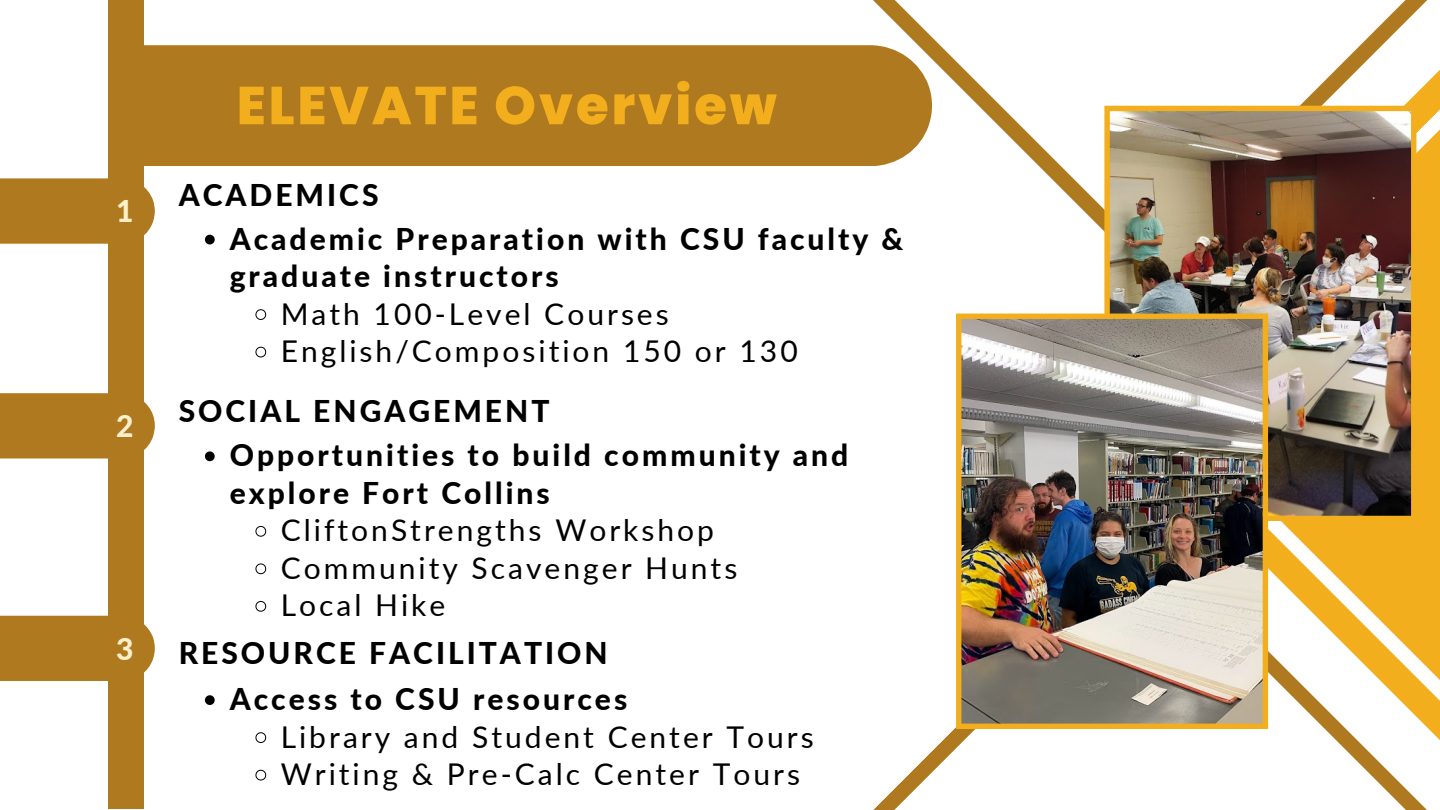
<style>
.page{position:relative;width:1440px;height:810px;background:#fff}
.page>*{position:absolute;margin:0;border:0;box-sizing:border-box;transform-origin:0 0}
.t1{font:800 53.3px "Poppins";letter-spacing:.05em;color:#f2ae1c}
.t2{font:800 30px/37.5px "Lato";letter-spacing:.1em;color:#000}
.t3{font:30px/37.5px "Lato";letter-spacing:.1em;color:#000}
.t4{font:800 30px "Lato";color:#fff0cb}
</style>
<div class="page">
<div style="left:108px;top:0;width:36px;height:809px;background:#af7a1f"></div>
<div style="left:1268px;top:277px;width:172px;height:256px;background:#f2ae1c"></div>
<svg style="left:873px;top:533px;width:567px;height:277px"></svg>
<svg style="left:873px;top:0;width:567px;height:277px"></svg>
<img style="left:1104px;top:106px;width:312px;height:415px">
<img style="left:956px;top:314px;width:312px;height:415px">
<div style="left:0;top:179px;width:155px;height:65px;background:#af7a1f"></div>
<div style="left:144px;top:45px;width:788px;height:121px;background:#af7a1f"></div>
<div style="left:0;top:393px;width:155px;height:66px;background:#af7a1f"></div>
<div style="left:0;top:616px;width:155px;height:65px;background:#af7a1f"></div>
<svg style="left:205px;top:235px;width:10px;height:9px"></svg>
<svg style="left:255px;top:309px;width:12px;height:11px"></svg>
<svg style="left:255px;top:346px;width:12px;height:12px"></svg>
<svg style="left:205px;top:451px;width:10px;height:10px"></svg>
<svg style="left:255px;top:526px;width:12px;height:11px"></svg>
<svg style="left:255px;top:563px;width:12px;height:12px"></svg>
<svg style="left:255px;top:601px;width:12px;height:11px"></svg>
<svg style="left:205px;top:695px;width:10px;height:10px"></svg>
<svg style="left:255px;top:732px;width:12px;height:11px"></svg>
<svg style="left:255px;top:769px;width:12px;height:12px"></svg>
<p class="t4" style="left:116px;top:193px;width:19px">1</p>
<p class="t4" style="left:116px;top:407px;width:19px">2</p>
<p class="t4" style="left:116px;top:630px;width:19px">3</p>
<h1 class="t1" style="left:237px;top:68px;width:542px">ELEVATE Overview</h1>
<p class="t2" style="left:179px;top:176px;width:201px">ACADEMICS</p>
<p class="t2" style="left:230px;top:219px;width:675px">Academic Preparation with CSU faculty &amp; graduate instructors</p>
<p class="t3" style="left:281px;top:294px;width:519px">Math 100-Level Courses<br>English/Composition 150 or 130</p>
<p class="t2" style="left:179px;top:392px;width:372px">SOCIAL ENGAGEMENT</p>
<p class="t2" style="left:230px;top:436px;width:620px">Opportunities to build community and explore Fort Collins</p>
<p class="t3" style="left:281px;top:511px;width:458px">CliftonStrengths Workshop<br>Community Scavenger Hunts<br>Local Hike</p>
<p class="t2" style="left:179px;top:633px;width:431px">RESOURCE FACILITATION</p>
<p class="t2" style="left:230px;top:680px;width:399px">Access to CSU resources</p>
<p class="t3" style="left:281px;top:717px;width:535px">Library and Student Center Tours<br>Writing &amp; Pre-Calc Center Tours</p>
</div>
